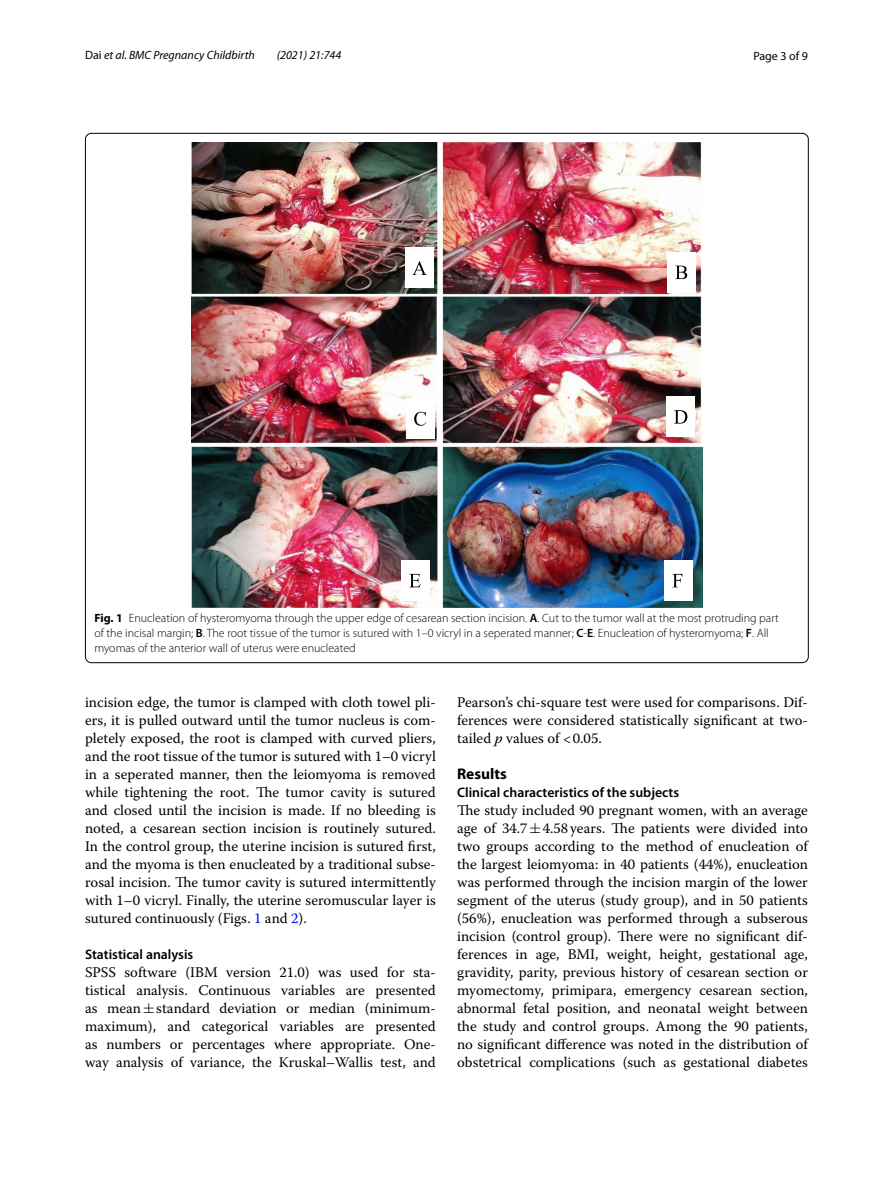
<style>
.page{position:relative;width:893px;height:1187px;background:#fff}
.page>*{position:absolute;margin:0;border:0;box-sizing:border-box;transform-origin:0 0}
.t1{font:700 15.45px "Myriad Pro";color:#000}
.t2{font:14.7px/18px "Warnock Pro";color:#000;text-align:justify}
.t3{font:600 13.8px "Myriad Pro";color:#000}
.t4{font:300 12px/15px "Myriad Pro";color:#000}
.t5{font:italic 12px "Myriad Pro";color:#000}
.t6{font:12px "Myriad Pro";color:#000}
.s1{font-style:normal}
.s2{font-weight:700}
.s3{font-weight:600}
.s4{color:#00f}
.s5{font-family:"MTSY"}
.s6{font-style:italic}
</style>
<div class="page">
<img style="left:192px;top:142px;width:510px;height:465px">
<div style="left:405px;top:248px;width:28px;height:40px;background:#fff"></div>
<div style="left:667px;top:252px;width:28px;height:40px;background:#fff"></div>
<div style="left:406px;top:398px;width:28px;height:40px;background:#fff"></div>
<div style="left:666px;top:396px;width:28px;height:41px;background:#fff"></div>
<div style="left:401px;top:560px;width:28px;height:40px;background:#fff"></div>
<div style="left:411px;top:572px;width:8px;height:16px;background:#eaeaea"></div>
<div style="left:664px;top:560px;width:28px;height:40px;background:#fff"></div>
<div style="left:674px;top:572px;width:7px;height:16px;background:#eaeaea"></div>
<svg style="left:412px;top:261px;width:15px;height:14px"></svg>
<svg style="left:675px;top:265px;width:12px;height:14px"></svg>
<svg style="left:414px;top:411px;width:12px;height:15px"></svg>
<svg style="left:674px;top:410px;width:13px;height:13px"></svg>
<svg style="left:409px;top:574px;width:12px;height:13px"></svg>
<svg style="left:672px;top:574px;width:10px;height:13px"></svg>
<p class="t5" style="left:85px;top:48px;width:171px"><span class="s1">Dai</span> et al. BMC Pregnancy Childbirth</p>
<p class="t5" style="left:277px;top:48px;width:66px">(2021) 21:744</p>
<p class="t6" style="left:753px;top:48px;width:56px">Page 3 of 9</p>
<p class="t4" style="left:94px;top:611px;width:686px"><span class="s2">Fig. 1</span> Enucleation of hysteromyoma through the upper edge of cesarean section incision. <span class="s3">A</span>. Cut to the tumor wall at the most protruding part of the incisal margin; <span class="s3">B</span>. The root tissue of the tumor is sutured with 1–0 vicryl in a seperated manner; <span class="s3">C</span>-<span class="s3">E</span>. Enucleation of hysteromyoma; <span class="s3">F</span>. All myomas of the anterior wall of uterus were enucleated</p>
<p class="t2" style="left:85px;top:692px;width:352px">incision edge, the tumor is clamped with cloth towel pli&shy;ers, it is pulled outward until the tumor nucleus is com&shy;pletely exposed, the root is clamped with curved pliers, and the root tissue of the tumor is sutured with 1–0 vicryl in a seperated manner, then the leiomyoma is removed while tightening the root. The tumor cavity is sutured and closed until the incision is made. If no bleeding is noted, a cesarean section incision is routinely sutured.<br>In the control group, the uterine incision is sutured first, and the myoma is then enucleated by a traditional subse&shy;rosal incision. The tumor cavity is sutured intermittently with 1–0 vicryl. Finally, the uterine seromuscular layer is sutured continuously (Figs. <span class="s4">1</span> and <span class="s4">2</span>).</p>
<p class="t3" style="left:85px;top:945px;width:110px">Statistical analysis</p>
<p class="t2" style="left:85px;top:962px;width:352px">SPSS software (IBM version 21.0) was used for sta&shy;tistical analysis. Continuous variables are presented as mean<span class="s5">±</span>standard deviation or median (minimum&shy;maximum), and categorical variables are presented as numbers or percentages where appropriate. One&shy;way analysis of variance, the Kruskal–Wallis test, and</p>
<p class="t2" style="left:457px;top:692px;width:352px">Pearson’s chi-square test were used for comparisons. Dif&shy;ferences were considered statistically significant at two&shy;tailed <span class="s6">p</span> values of &lt;0.05.</p>
<p class="t1" style="left:457px;top:763px;width:51px">Results</p>
<p class="t3" style="left:457px;top:783px;width:224px">Clinical characteristics of the subjects</p>
<p class="t2" style="left:457px;top:800px;width:352px">The study included 90 pregnant women, with an average age of 34.7<span class="s5">±</span>4.58years. The patients were divided into two groups according to the method of enucleation of the largest leiomyoma: in 40 patients (44%), enucleation was performed through the incision margin of the lower segment of the uterus (study group), and in 50 patients (56%), enucleation was performed through a subserous incision (control group). There were no significant dif&shy;ferences in age, BMI, weight, height, gestational age, gravidity, parity, previous history of cesarean section or myomectomy, primipara, emergency cesarean section, abnormal fetal position, and neonatal weight between the study and control groups. Among the 90 patients, no significant difference was noted in the distribution of obstetrical complications (such as gestational diabetes</p>
</div>
